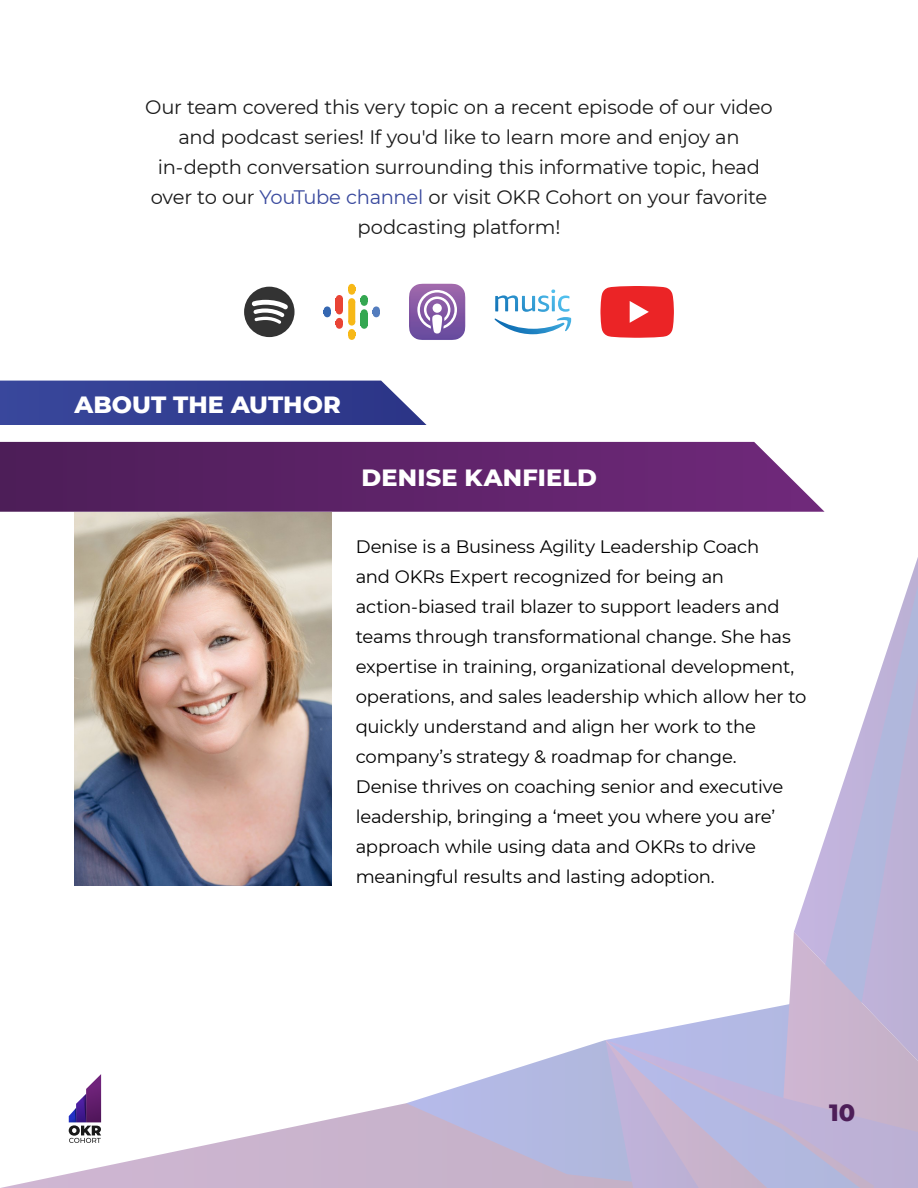
<style>
.page{position:relative;width:918px;height:1188px;background:#fff}
.page>*{position:absolute;margin:0;border:0;box-sizing:border-box;transform-origin:0 0}
.t1{font:800 24px "Montserrat";letter-spacing:.005em;color:#fff}
.t2{font:800 24px "Montserrat";color:#4d1e58}
.t3{font:19.5px/30px "Montserrat";letter-spacing:-.015em;color:#1a1a1a;text-align:center}
.t4{font:18px/30px "Montserrat";letter-spacing:-.015em;color:#000}
.s1{color:#3a4a9e}
</style>
<div class="page">
<svg style="left:794px;top:577px;width:124px;height:355px"></svg>
<svg style="left:407px;top:932px;width:511px;height:256px"></svg>
<svg style="left:1px;top:1103px;width:632px;height:85px"></svg>
<svg style="left:69px;top:1074px;width:32px;height:69px"></svg>
<svg style="left:0;top:442px;width:825px;height:70px;background:#662e70"></svg>
<svg style="left:0;top:381px;width:427px;height:44px;background:#3d4897"></svg>
<img style="left:74px;top:512px;width:258px;height:373px">
<svg style="left:244px;top:287px;width:51px;height:50px"></svg>
<div style="left:373px;top:310px;width:7px;height:7px;background:#547dbe;border-radius:50%"></div>
<div style="left:373px;top:306px;width:7px;height:7px;background:#547dbe;border-radius:50%"></div>
<div style="left:336px;top:322px;width:7px;height:7px;background:#e94435;border-radius:50%"></div>
<svg style="left:324px;top:302px;width:31px;height:23px"></svg>
<div style="left:336px;top:295px;width:7px;height:7px;background:#e94435;border-radius:50%"></div>
<div style="left:336px;top:307px;width:7px;height:7px;background:#e94435;border-radius:50%"></div>
<div style="left:336px;top:299px;width:7px;height:12px;background:#e94435"></div>
<div style="left:361px;top:299px;width:7px;height:7px;background:#34a751;border-radius:50%"></div>
<div style="left:361px;top:295px;width:7px;height:7px;background:#34a751;border-radius:50%"></div>
<div style="left:348px;top:288px;width:7px;height:7px;background:#f7b817;border-radius:50%"></div>
<div style="left:348px;top:284px;width:7px;height:7px;background:#f7b817;border-radius:50%"></div>
<div style="left:348px;top:333px;width:7px;height:7px;background:#f7b817;border-radius:50%"></div>
<div style="left:348px;top:329px;width:7px;height:7px;background:#f7b817;border-radius:50%"></div>
<div style="left:361px;top:322px;width:7px;height:7px;background:#34a751;border-radius:50%"></div>
<div style="left:361px;top:309px;width:7px;height:7px;background:#34a751;border-radius:50%"></div>
<div style="left:361px;top:313px;width:7px;height:12px;background:#34a751"></div>
<div style="left:348px;top:298px;width:7px;height:7px;background:#f7b817;border-radius:50%"></div>
<div style="left:348px;top:319px;width:7px;height:7px;background:#f7b817;border-radius:50%"></div>
<img style="left:409px;top:284px;width:56px;height:56px">
<svg style="left:417px;top:290px;width:40px;height:44px"></svg>
<svg style="left:494px;top:289px;width:78px;height:45px"></svg>
<svg style="left:600px;top:286px;width:74px;height:52px;background:#ed3f41"></svg>
<p class="t3" style="left:145px;top:91px;width:629px">Our team covered this very topic on a recent episode of our video and podcast series! If you'd like to learn more and enjoy an in-depth conversation surrounding this informative topic, head over to our <span class="s1">YouTube channel</span> or visit OKR Cohort on your favorite podcasting platform!</p>
<h1 class="t1" style="left:75px;top:387px;width:268px">ABOUT THE AUTHOR</h1>
<h1 class="t1" style="left:362px;top:460px;width:237px">DENISE KANFIELD</h1>
<p class="t4" style="left:356px;top:531px;width:452px">Denise is a Business Agility Leadership Coach<br>and OKRs Expert recognized for being an action-biased trail blazer to support leaders and teams through transformational change. She has expertise in training, organizational development, operations, and sales leadership which allow her to quickly understand and align her work to the company’s strategy &amp; roadmap for change.<br>Denise thrives on coaching senior and executive leadership, bringing a ‘meet you where you are’ approach while using data and OKRs to drive meaningful results and lasting adoption.</p>
<h1 class="t2" style="left:829px;top:1095px;width:28px">10</h1>
</div>
